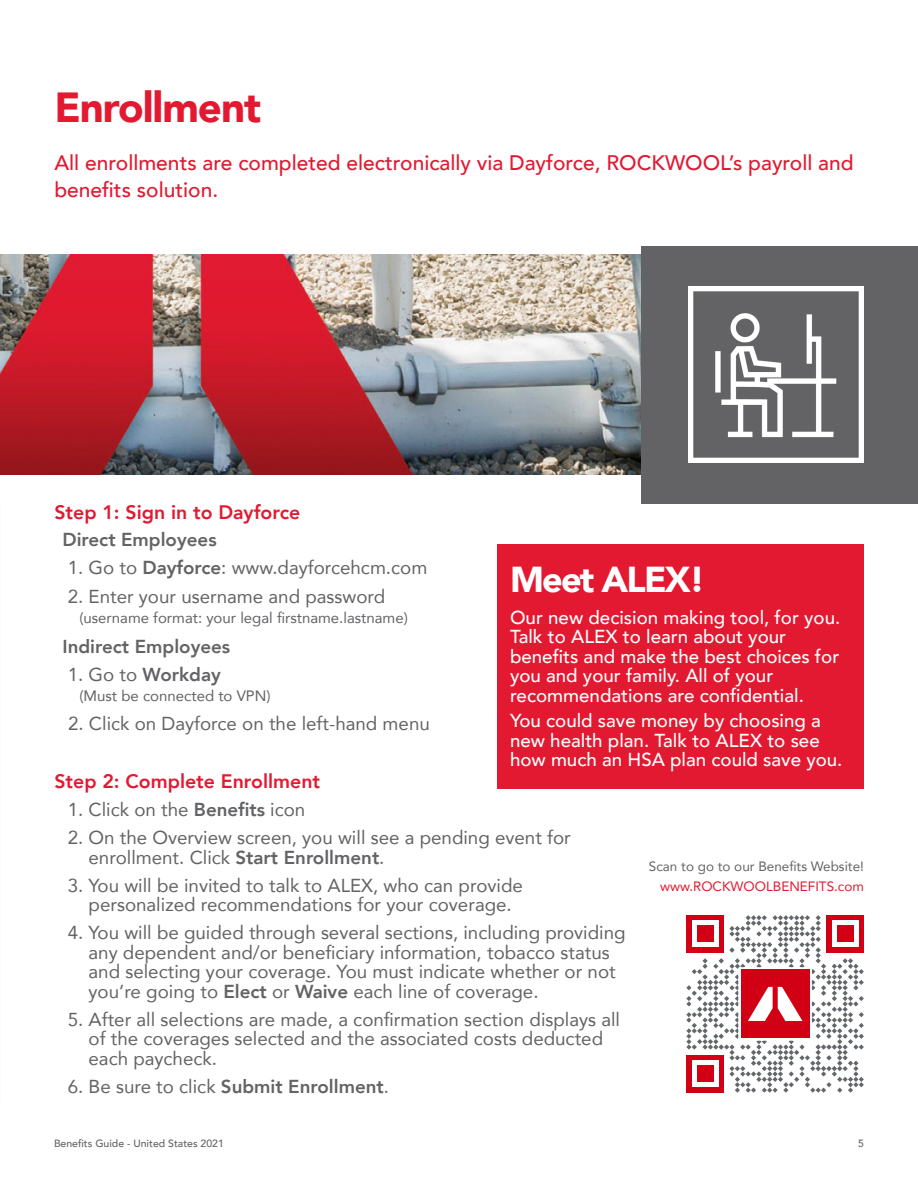
<style>
.page{position:relative;width:918px;height:1188px;background:#fff}
.page>*{position:absolute;margin:0;border:0;box-sizing:border-box;transform-origin:0 0}
.Headlines{font:900 42px "Avenir";letter-spacing:-.025em;color:#e21931}
.Callout_boxes_big_ti{font:900 36px "Avenir";letter-spacing:-.05em;color:#fff}
.Subheader_14pt{font:500 21px/27px "Avenir";color:#e21931}
.Subheader_14pt-2{font:800 19.5px "Avenir";color:#e21931}
.Body_copy{font:18.75px/19.5px "Avenir";color:#636366}
._12pt_callout_boxes{font:500 18.75px/19.5px "Avenir";color:#fff}
.Body_copy-2{font:800 18.75px "Avenir";color:#636366}
.Body_copy-3{font:15px "Avenir";color:#636366}
.Body_copy-4{font:13.5px "Avenir";color:#636366}
.Body_copy-5{font:13.5px "Avenir";color:#e21931}
.t1{font:500 10.5px "Avenir";color:#636366}
.s1{font-weight:800}
.s2{font-weight:400}
</style>
<div class="page">
<img style="left:0;top:254px;width:642px;height:221px">
<div style="left:497px;top:544px;width:367px;height:244px;background:#e21931"></div>
<div style="left:642px;top:246px;width:276px;height:257px;background:#636366"></div>
<img style="left:688px;top:287px;width:176px;height:175px">
<svg style="left:686px;top:915px;width:178px;height:178px"></svg>
<p class="Headlines" style="left:54px;top:71px;width:208px">Enrollment</p>
<p class="Subheader_14pt" style="left:54px;top:148px;width:801px">All enrollments are completed electronically via Dayforce, ROCKWOOL’s payroll and benefits solution.</p>
<p class="Subheader_14pt-2" style="left:54px;top:497px;width:247px">Step 1: Sign in to Dayforce</p>
<p class="Body_copy-2" style="left:63px;top:525px;width:156px">Direct Employees</p>
<p class="Body_copy" style="left:68px;top:557px;width:361px">1. Go to <span class="s1">Dayforce</span>: www.dayforcehcm.com</p>
<p class="Body_copy" style="left:68px;top:586px;width:319px">2. Enter your username and password</p>
<p class="Body_copy-3" style="left:79px;top:606px;width:330px">(username format: your legal firstname.lastname)</p>
<p class="Body_copy-2" style="left:63px;top:632px;width:169px">Indirect Employees</p>
<p class="Body_copy-2" style="left:68px;top:660px;width:155px"><span class="s2">1. Go to</span> Workday</p>
<p class="Body_copy-3" style="left:79px;top:684px;width:193px">(Must be connected to VPN)</p>
<p class="Body_copy" style="left:68px;top:713px;width:363px">2. Click on Dayforce on the left-hand menu</p>
<p class="Subheader_14pt-2" style="left:54px;top:766px;width:267px">Step 2: Complete Enrollment</p>
<p class="Callout_boxes_big_ti" style="left:510px;top:549px;width:197px">Meet ALEX!</p>
<p class="_12pt_callout_boxes" style="left:510px;top:607px;width:332px">Our new decision making tool, for you.<br>Talk to ALEX to learn about your benefits and make the best choices for you and your family. All of your recommendations are confidential.</p>
<p class="_12pt_callout_boxes" style="left:510px;top:710px;width:334px">You could save money by choosing a new health plan. Talk to ALEX to see how much an HSA plan could save you.</p>
<p class="Body_copy" style="left:68px;top:800px;width:239px">1. Click on the <span class="s1">Benefits</span> icon</p>
<p class="Body_copy" style="left:89px;top:828px;width:484px;text-indent:-21px">2. On the Overview screen, you will see a pending event for enrollment. Click <span class="s1">Start Enrollment</span>.</p>
<p class="Body_copy" style="left:68px;top:875px;width:457px;text-align:center">3. You will be invited to talk to ALEX, who can provide personalized recommendations for your coverage.</p>
<p class="Body_copy" style="left:89px;top:923px;width:539px;text-indent:-21px">4. You will be guided through several sections, including providing any dependent and/or beneficiary information, tobacco status and selecting your coverage. You must indicate whether or not you’re going to <span class="s1">Elect</span> or <span class="s1">Waive</span> each line of coverage.</p>
<p class="Body_copy" style="left:89px;top:1009px;width:533px;text-indent:-21px">5. After all selections are made, a confirmation section displays all of the coverages selected and the associated costs deducted each paycheck.</p>
<p class="Body_copy" style="left:68px;top:1076px;width:323px">6. Be sure to click <span class="s1">Submit Enrollment</span>.</p>
<p class="Body_copy-4" style="left:649px;top:855px;width:217px">Scan to go to our Benefits Website!</p>
<p class="Body_copy-5" style="left:660px;top:876px;width:205px">www.ROCKWOOLBENEFITS.com</p>
<p class="t1" style="left:54px;top:1134px;width:172px">Benefits Guide - United States 2021</p>
<p class="t1" style="left:858px;top:1134px;width:7px">5</p>
</div>
